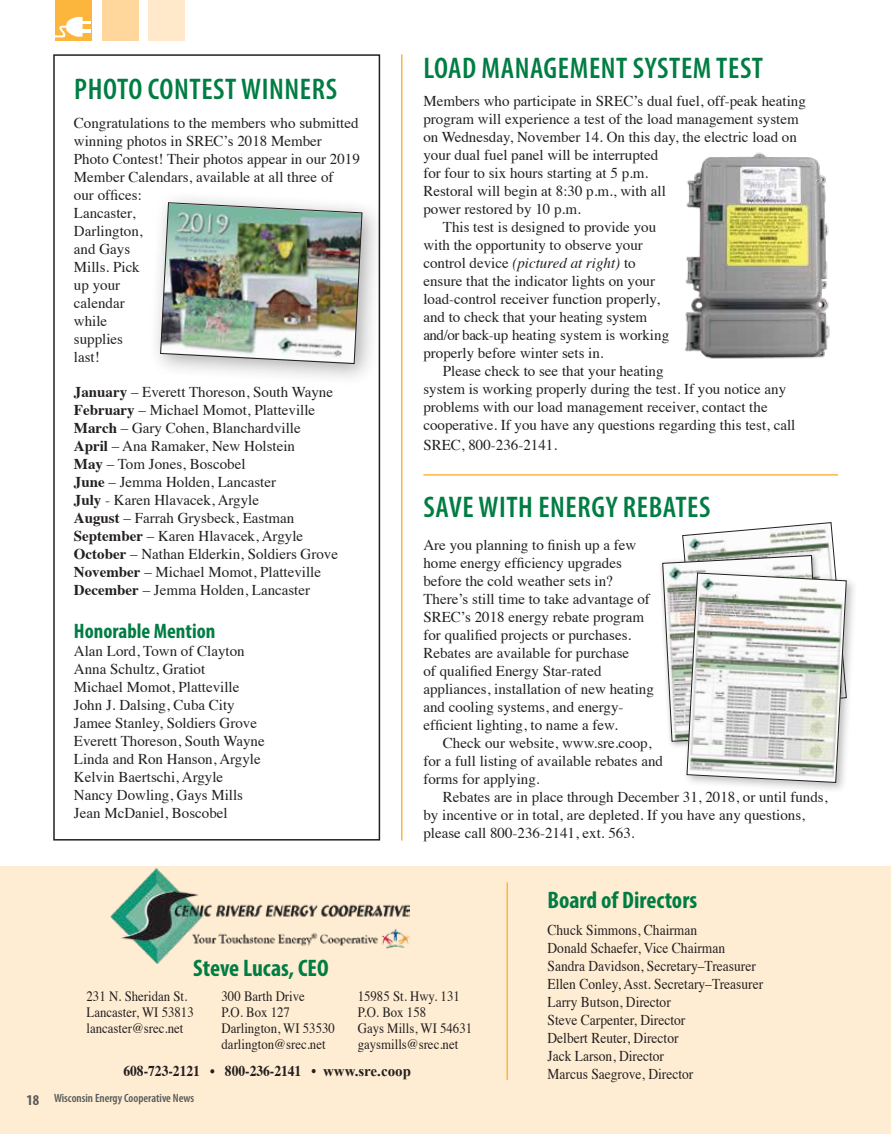
<style>
.page{position:relative;width:891px;height:1134px;background:#fff}
.page>*{position:absolute;margin:0;border:0;box-sizing:border-box;transform-origin:0 0}
.t1{font:600 condensed 30px "Myriad Pro";letter-spacing:.02em;color:#007d43}
.t2{font:700 condensed 24px "Myriad Pro";color:#007d43}
.t3{font:700 condensed 21px "Myriad Pro";color:#007d43}
.t4{font:15px/18px "Times";color:#231f20}
.t5{font:15px/18px "Times";color:#231f20;scale:.9 1}
.t6{font:italic 15px "Times";color:#231f20}
.t7{font:700 15px "Times";color:#231f20;scale:.9 1}
.t8{font:700 15px "Times New Roman";color:#231f20}
.t9{font:14.25px/15.8px "Times";color:#231f20;scale:.9 1}
.t10{font:600 condensed 12px "Myriad Pro";color:#58595b}
.s1{font-weight:700}
.s2{font-style:normal}
.s3{font-family:"Times";font-weight:400}
.s4{font-weight:700;font-size:15px}
</style>
<div class="page">
<div style="left:0;top:866px;width:891px;height:268px;background:#ffedd3"></div>
<div style="left:56px;top:0;width:36px;height:40px;background:#fcb53d"></div>
<div style="left:102px;top:0;width:37px;height:40px;background:#ffd79c"></div>
<div style="left:148px;top:0;width:37px;height:40px;background:#ffe9ca"></div>
<svg style="left:55px;top:17px;width:35px;height:21px"></svg>
<hr style="left:507px;top:882px;width:1px;height:198px;background:#fcb53d">
<img style="left:110px;top:869px;width:299px;height:95px">
<img style="left:684px;top:152px;width:146px;height:207px">
<div style="left:147px;top:190px;width:238px;height:196px;background:#231f20;opacity:.37"></div>
<img style="left:160px;top:202px;width:203px;height:162px">
<div style="left:53px;top:54px;width:327px;height:787px;border:2px solid #231f20"></div>
<hr style="left:401px;top:54px;width:2px;height:787px;background:#fcb53d">
<hr style="left:423px;top:474px;width:415px;height:2px;background:#fcb53d">
<div style="left:682px;top:568px;width:175px;height:226px;background:#231f20;opacity:.3"></div>
<svg style="left:662px;top:522px;width:185px;height:261px"></svg>
<h1 class="t1" style="left:74px;top:71px;width:264px">PHOTO CONTEST WINNERS</h1>
<p class="t4" style="left:74px;top:112px;width:287px">Congratulations to the members who submitted winning photos in SREC’s 2018 Member<br>Photo Contest! Their photos appear in our 2019<br>Member Calendars, available at all three of<br>our offices:<br>Lancaster,<br>Darlington,<br>and Gays<br>Mills. Pick<br>up your<br>calendar<br>while<br>supplies<br>last!</p>
<p class="t4" style="left:74px;top:381px;width:266px"><span class="s1">January</span> – Everett Thoreson, South Wayne <span class="s1">February</span> – Michael Momot, Platteville <span class="s1">March</span> – Gary Cohen, Blanchardville <span class="s1">April</span> – Ana Ramaker, New Holstein<br><span class="s1">May</span> – Tom Jones, Boscobel<br><span class="s1">June</span> – Jemma Holden, Lancaster<br><span class="s1">July</span> - Karen Hlavacek, Argyle<br><span class="s1">August</span> – Farrah Grysbeck, Eastman <span class="s1">September</span> – Karen Hlavacek, Argyle <span class="s1">October</span> – Nathan Elderkin, Soldiers Grove <span class="s1">November</span> – Michael Momot, Platteville <span class="s1">December</span> – Jemma Holden, Lancaster</p>
<h3 class="t3" style="left:74px;top:618px;width:143px">Honorable Mention</h3>
<p class="t4" style="left:74px;top:641px;width:192px">Alan Lord, Town of Clayton<br>Anna Schultz, Gratiot<br>Michael Momot, Platteville<br>John J. Dalsing, Cuba City<br>Jamee Stanley, Soldiers Grove<br>Everett Thoreson, South Wayne<br>Linda and Ron Hanson, Argyle<br>Kelvin Baertschi, Argyle<br>Nancy Dowling, Gays Mills<br>Jean McDaniel, Boscobel</p>
<h1 class="t1" style="left:424px;top:49px;width:341px">LOAD MANAGEMENT SYSTEM TEST</h1>
<p class="t4" style="left:423px;top:91px;width:384px">Members who participate in SREC’s dual fuel, off-peak heating</p>
<p class="t4" style="left:423px;top:109px;width:377px">program will experience a test of the load management system</p>
<p class="t4" style="left:423px;top:127px;width:375px">on Wednesday, November 14. On this day, the electric load on</p>
<p class="t4" style="left:423px;top:145px;width:236px">your dual fuel panel will be interrupted</p>
<p class="t4" style="left:423px;top:163px;width:226px">for four to six hours starting at 5 p.m.</p>
<p class="t4" style="left:423px;top:181px;width:244px">Restoral will begin at 8:30 p.m., with all</p>
<p class="t4" style="left:423px;top:199px;width:159px">power restored by 10 p.m.</p>
<p class="t4" style="left:443px;top:217px;width:215px">This test is designed to provide you</p>
<p class="t4" style="left:423px;top:235px;width:221px">with the opportunity to observe your</p>
<p class="t6" style="left:423px;top:250px;width:214px"><span class="s2">control device</span> (pictured at right) <span class="s2">to</span></p>
<p class="t4" style="left:423px;top:271px;width:233px">ensure that the indicator lights on your</p>
<p class="t4" style="left:423px;top:289px;width:238px">load-control receiver function properly,</p>
<p class="t4" style="left:423px;top:307px;width:225px">and to check that your heating system</p>
<p class="t4" style="left:423px;top:325px;width:247px">and/or back-up heating system is working</p>
<p class="t4" style="left:423px;top:343px;width:182px">properly before winter sets in.</p>
<p class="t4" style="left:443px;top:361px;width:222px">Please check to see that your heating</p>
<p class="t4" style="left:423px;top:379px;width:364px">system is working properly during the test. If you notice any</p>
<p class="t4" style="left:423px;top:397px;width:346px">problems with our load management receiver, contact the</p>
<p class="t4" style="left:423px;top:415px;width:374px">cooperative. If you have any questions regarding this test, call</p>
<p class="t4" style="left:423px;top:435px;width:135px">SREC, 800-236-2141.</p>
<h1 class="t1" style="left:424px;top:489px;width:288px">SAVE WITH ENERGY REBATES</h1>
<p class="t4" style="left:423px;top:535px;width:232px">Are you planning to finish up a few home energy efficiency upgrades before the cold weather sets in?<br>There’s still time to take advantage of SREC’s 2018 energy rebate program for qualified projects or purchases.<br>Rebates are available for purchase<br>of qualified Energy Star-rated appliances, installation of new heating and cooling systems, and energy&shy;efficient lighting, to name a few.</p>
<p class="t4" style="left:423px;top:733px;width:241px;text-indent:20px">Check our website, www.sre.coop, for a full listing of available rebates and forms for applying.</p>
<p class="t4" style="left:423px;top:787px;width:406px;text-indent:20px">Rebates are in place through December 31, 2018, or until funds, by incentive or in total, are depleted. If you have any questions, please call 800-236-2141, ext. 563.</p>
<h2 class="t2" style="left:548px;top:885px;width:151px">Board of Directors</h2>
<h2 class="t2" style="left:193px;top:953px;width:137px">Steve Lucas, CEO</h2>
<p class="t9" style="left:87px;top:987px;width:121px">231 N. Sheridan St.<br>Lancaster, WI 53813 lancaster@srec.net</p>
<p class="t9" style="left:222px;top:987px;width:127px">300 Barth Drive<br>P.O. Box 127<br>Darlington, WI 53530 darlington@srec.net</p>
<p class="t9" style="left:358px;top:988px;width:129px">15985 St. Hwy. 131<br>P.O. Box 158<br>Gays Mills, WI 54631 gaysmills@srec.net</p>
<p class="t5" style="left:548px;top:919px;width:241px">Chuck Simmons, Chairman<br>Donald Schaefer, Vice Chairman<br>Sandra Davidson, Secretary–Treasurer<br>Ellen Conley, Asst. Secretary–Treasurer<br>Larry Butson, Director<br>Steve Carpenter, Director<br>Delbert Reuter, Director<br>Jack Larson, Director</p>
<p class="t7" style="left:123px;top:1056px;width:199px">608-723-2121 • 800-236-2141</p>
<p class="t5" style="left:548px;top:1063px;width:164px">Marcus Saegrove, Director</p>
<p class="t8" style="left:312px;top:1060px;width:101px"><span class="s3">•</span> www.sre.coop</p>
<p class="t10" style="left:27px;top:1091px;width:169px"><span class="s4">18</span> Wisconsin Energy Cooperative News</p>
</div>
